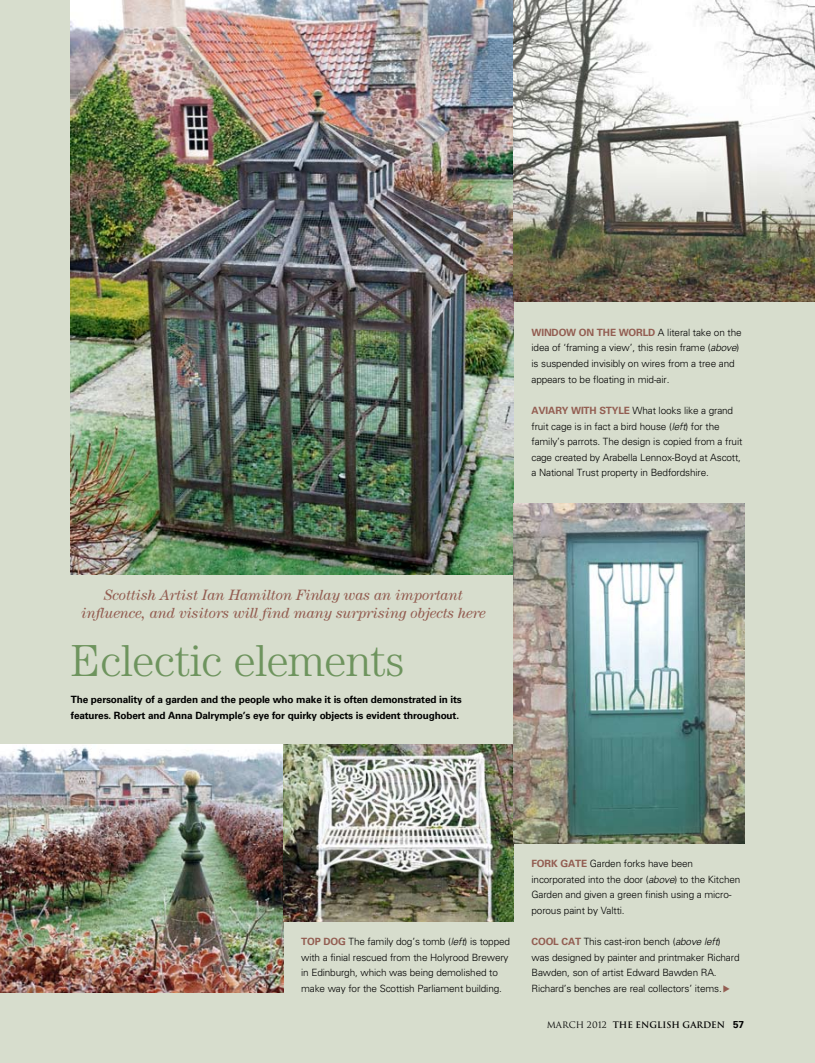
<style>
.page{position:relative;width:815px;height:1063px;background:#d7ddcd}
.page>*{position:absolute;margin:0;border:0;box-sizing:border-box;transform-origin:0 0}
.t1{font:300 45px "Century";letter-spacing:-.015em;color:#6e945e}
.t2{font:italic 15px/17.5px "Century";letter-spacing:-.015em;color:#935e52;text-align:center}
.t3{font:300 10px/15.6px "Univers";letter-spacing:-.015em;color:#000}
.t4{font:700 10px/15.6px "Univers";letter-spacing:-.015em;color:#000}
.t5{font:700 8.75px "Trajan";color:#000}
.s1{font-weight:700;color:#935e52}
.s2{font-style:italic}
.s3{font-weight:400}
.s4{font-family:"Univers";font-size:10px}
</style>
<div class="page">
<img style="left:71px;top:0;width:443px;height:574px">
<img style="left:514px;top:0;width:301px;height:301px">
<img style="left:0;top:744px;width:283px;height:248px">
<img style="left:283px;top:744px;width:231px;height:177px">
<img style="left:514px;top:503px;width:230px;height:340px">
<h2 class="t2" style="left:81px;top:586px;width:406px">Scottish Artist Ian Hamilton Finlay was an important influence, and visitors will find many surprising objects here</h2>
<h1 class="t1" style="left:71px;top:635px;width:335px">Eclectic elements</h1>
<p class="t4" style="left:71px;top:692px;width:393px">The personality of a garden and the people who make it is often demonstrated in its features. Robert and Anna Dalrymple’s eye for quirky objects is evident throughout.</p>
<p class="t3" style="left:531px;top:325px;width:212px"><span class="s1">WINDOW ON THE WORLD</span> A literal take on the idea of ‘framing a view’, this resin frame (<span class="s2">above</span>) is suspended invisibly on wires from a tree and appears to be floating in mid-air.</p>
<p class="t3" style="left:531px;top:403px;width:212px"><span class="s1">AVIARY WITH STYLE</span> What looks like a grand fruit cage is in fact a bird house (<span class="s2">left</span>) for the family’s parrots. The design is copied from a fruit cage created by Arabella Lennox-Boyd at Ascott, a National Trust property in Bedfordshire.</p>
<p class="t3" style="left:301px;top:934px;width:210px"><span class="s1">TOP DOG</span> The family dog’s tomb (<span class="s2">left</span>) is topped with a finial rescued from the Holyrood Brewery in Edinburgh, which was being demolished to make way for the Scottish Parliament building.</p>
<p class="t3" style="left:531px;top:856px;width:210px"><span class="s1">FORK GATE</span> Garden forks have been incorporated into the door (<span class="s2">above</span>) to the Kitchen Garden and given a green finish using a micro&shy;porous paint by Valtti.</p>
<p class="t3" style="left:531px;top:934px;width:210px"><span class="s1">COOL CAT</span> This cast-iron bench (<span class="s2">above left</span>) was designed by painter and printmaker Richard Bawden, son of artist Edward Bawden RA.<br>Richard’s benches are real collectors’ items.</p>
<p class="t5" style="left:547px;top:1019px;width:199px"><span class="s3">MARCH 2012</span> THE ENGLISH GARDEN <span class="s4">57</span></p>
</div>
